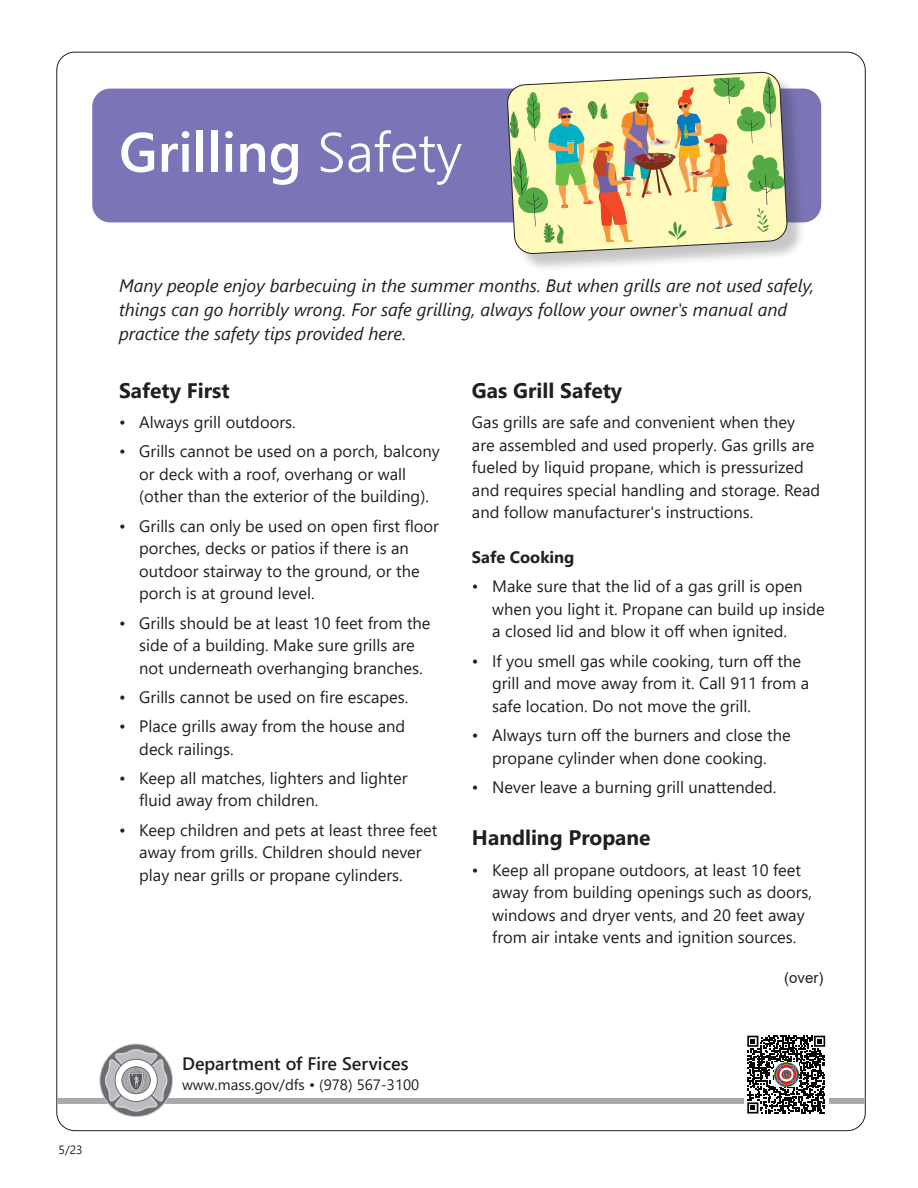
<style>
.page{position:relative;width:918px;height:1188px;background:#fff}
.page>*{position:absolute;margin:0;border:0;box-sizing:border-box;transform-origin:0 0}
.t1{font:600 55.5px "Segoe UI";color:#fff}
.t2{font:700 21px "Segoe UI";color:#231f20}
.t3{font:italic 18px/24px "Segoe UI";color:#231f20}
.t4{font:600 18px "Segoe UI";color:#231f20}
.t5{font:16.5px/22.5px "Segoe UI";color:#231f20}
.t6{font:700 16.5px "Segoe UI";color:#231f20}
.t7{font:15px "Segoe UI";color:#231f20}
.t8{font:15px "Arial";color:#231f20}
.t9{font:12px "Segoe UI";color:#231f20}
.s1{font-weight:300}
</style>
<div class="page">
<div style="left:57px;top:1098px;width:808px;height:6px;background:#a8a9ad"></div>
<svg style="left:100px;top:1044px;width:73px;height:73px"></svg>
<div style="left:99px;top:1044px;width:74px;height:73px;border:1px solid #d1d2d4;border-radius:50%"></div>
<svg style="left:105px;top:1049px;width:63px;height:63px"></svg>
<div style="left:92px;top:89px;width:729px;height:133px;background:#7b75b7;border-radius:18px"></div>
<div style="left:510px;top:75px;width:296px;height:197px;background:#231f20;opacity:.25"></div>
<svg style="left:507px;top:72px;width:280px;height:182px"></svg>
<div style="left:744px;top:1032px;width:84px;height:85px;background:#fff"></div>
<svg style="left:747px;top:1036px;width:78px;height:78px"></svg>
<img style="left:774px;top:1063px;width:24px;height:24px">
<h1 class="t1" style="left:119px;top:100px;width:345px">Grilling <span class="s1">Safety</span></h1>
<p class="t9" style="left:59px;top:1138px;width:26px">5/23</p>
<p class="t3" style="left:119px;top:271px;width:696px">Many people enjoy barbecuing in the summer months. But when grills are not used safely, things can go horribly wrong. For safe grilling, always follow your owner's manual and practice the safety tips provided here.</p>
<p class="t2" style="left:472px;top:370px;width:152px">Gas Grill Safety</p>
<p class="t5" style="left:472px;top:410px;width:350px">Gas grills are safe and convenient when they are assembled and used properly. Gas grills are fueled by liquid propane, which is pressurized and requires special handling and storage. Read and follow manufacturer's instructions.</p>
<p class="t6" style="left:472px;top:542px;width:104px">Safe Cooking</p>
<p class="t5" style="left:492px;top:574px;width:334px;text-indent:-20px">• Make sure that the lid of a gas grill is open when you light it. Propane can build up inside a closed lid and blow it off when ignited.</p>
<p class="t5" style="left:492px;top:648px;width:319px;text-indent:-20px">• If you smell gas while cooking, turn off the grill and move away from it. Call 911 from a safe location. Do not move the grill.</p>
<p class="t5" style="left:472px;top:722px;width:320px;text-align:center">• Always turn off the burners and close the propane cylinder when done cooking.</p>
<p class="t5" style="left:472px;top:774px;width:306px">• Never leave a burning grill unattended.</p>
<p class="t2" style="left:472px;top:818px;width:180px">Handling Propane</p>
<p class="t5" style="left:492px;top:857px;width:321px;text-indent:-20px">• Keep all propane outdoors, at least 10 feet away from building openings such as doors, windows and dryer vents, and 20 feet away from air intake vents and ignition sources.</p>
<p class="t2" style="left:119px;top:370px;width:112px">Safety First</p>
<p class="t5" style="left:119px;top:410px;width:178px">• Always grill outdoors.</p>
<p class="t5" style="left:139px;top:439px;width:302px;text-indent:-20px">• Grills cannot be used on a porch, balcony or deck with a roof, overhang or wall (other than the exterior of the building).</p>
<p class="t5" style="left:139px;top:513px;width:301px;text-indent:-20px">• Grills can only be used on open first floor porches, decks or patios if there is an outdoor stairway to the ground, or the porch is at ground level.</p>
<p class="t5" style="left:139px;top:610px;width:293px;text-indent:-20px">• Grills should be at least 10 feet from the side of a building. Make sure grills are not underneath overhanging branches.</p>
<p class="t5" style="left:119px;top:684px;width:291px">• Grills cannot be used on fire escapes.</p>
<p class="t5" style="left:139px;top:713px;width:267px;text-indent:-20px">• Place grills away from the house and deck railings.</p>
<p class="t5" style="left:139px;top:765px;width:270px;text-indent:-20px">• Keep all matches, lighters and lighter fluid away from children.</p>
<p class="t5" style="left:139px;top:817px;width:300px;text-indent:-20px">• Keep children and pets at least three feet away from grills. Children should never play near grills or propane cylinders.</p>
<p class="t4" style="left:182px;top:1047px;width:228px">Department of Fire Services</p>
<p class="t7" style="left:182px;top:1071px;width:239px">www.mass.gov/dfs • (978) 567-3100</p>
<p class="t8" style="left:784px;top:967px;width:41px">(over)</p>
</div>
